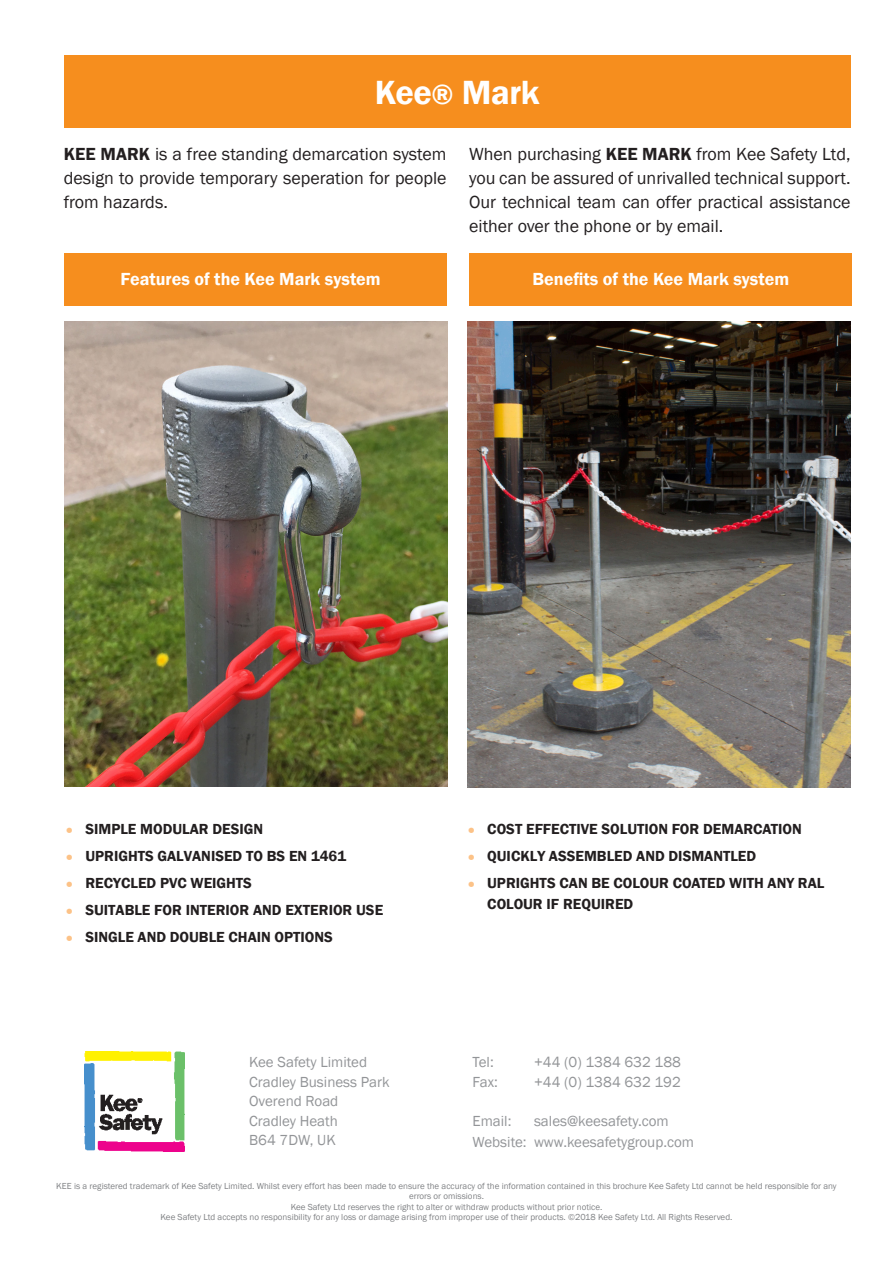
<style>
.page{position:relative;width:893px;height:1263px;background:#fff}
.page>*{position:absolute;margin:0;border:0;box-sizing:border-box;transform-origin:0 0}
.t1{font:600 34.5px "Franklin Gothic";letter-spacing:-.01em;color:#fff}
.DEFAULT{font:18px/24px "Franklin Gothic";color:#231f20;text-align:justify}
.t2{font:600 18px "Franklin Gothic";color:#fff}
.t3{font:600 15px/21px "Franklin Gothic";color:#231f20}
.t4{font:15px "Franklin Gothic";color:#939598}
.t5{font:9px/10.5px "Franklin Gothic";color:#808285;text-align:center}
.s1{font-size:28.5px}
.s2{font-weight:600}
.s3{font-family:"Myriad Pro";font-weight:400;font-size:25.5px;color:#fcc287}
</style>
<div class="page">
<div style="left:64px;top:55px;width:786px;height:73px;background:#f68e1e"></div>
<img style="left:85px;top:1051px;width:99px;height:101px">
<div style="left:64px;top:253px;width:382px;height:53px;background:#f68e1e"></div>
<div style="left:469px;top:253px;width:383px;height:53px;background:#f68e1e"></div>
<img style="left:65px;top:321px;width:383px;height:466px">
<img style="left:468px;top:322px;width:382px;height:465px">
<p class="t1" style="left:375px;top:71px;width:166px">Kee<span class="s1">®</span> Mark</p>
<p class="DEFAULT" style="left:64px;top:143px;width:384px"><span class="s2">KEE MARK</span> is a free standing demarcation system design to provide temporary seperation for people from hazards.</p>
<p class="DEFAULT" style="left:469px;top:143px;width:383px">When purchasing <span class="s2">KEE MARK</span> from Kee Safety Ltd, you can be assured of unrivalled technical support.<br>Our technical team can offer practical assistance either over the phone or by email.</p>
<p class="t2" style="left:120px;top:268px;width:262px">Features of the Kee Mark system</p>
<p class="t2" style="left:533px;top:268px;width:258px">Benefits of the Kee Mark system</p>
<p class="t3" style="left:66px;top:818px;width:199px"><span class="s3">•</span> SIMPLE MODULAR DESIGN</p>
<p class="t3" style="left:66px;top:845px;width:282px"><span class="s3">•</span> UPRIGHTS GALVANISED TO BS EN 1461</p>
<p class="t3" style="left:66px;top:872px;width:188px"><span class="s3">•</span> RECYCLED PVC WEIGHTS</p>
<p class="t3" style="left:66px;top:899px;width:319px"><span class="s3">•</span> SUITABLE FOR INTERIOR AND EXTERIOR USE</p>
<p class="t3" style="left:66px;top:926px;width:269px"><span class="s3">•</span> SINGLE AND DOUBLE CHAIN OPTIONS</p>
<p class="t4" style="left:249px;top:1053px;width:120px">Kee Safety Limited</p>
<p class="t4" style="left:249px;top:1072px;width:142px">Cradley Business Park</p>
<p class="t4" style="left:249px;top:1092px;width:91px">Overend Road</p>
<p class="t4" style="left:249px;top:1111px;width:90px">Cradley Heath</p>
<p class="t4" style="left:249px;top:1131px;width:88px">B64 7DW, UK</p>
<p class="t3" style="left:468px;top:818px;width:335px"><span class="s3">•</span> COST EFFECTIVE SOLUTION FOR DEMARCATION</p>
<p class="t3" style="left:468px;top:845px;width:290px"><span class="s3">•</span> QUICKLY ASSEMBLED AND DISMANTLED</p>
<p class="t3" style="left:487px;top:872px;width:339px;text-indent:-20px"><span class="s3">•</span> UPRIGHTS CAN BE COLOUR COATED WITH ANY RAL<br>COLOUR IF REQUIRED</p>
<p class="t4" style="left:472px;top:1053px;width:23px">Tel:</p>
<p class="t4" style="left:534px;top:1053px;width:148px">+44 (0) 1384 632 188</p>
<p class="t4" style="left:472px;top:1072px;width:27px">Fax:</p>
<p class="t4" style="left:534px;top:1072px;width:148px">+44 (0) 1384 632 192</p>
<p class="t4" style="left:472px;top:1111px;width:40px">Email:</p>
<p class="t4" style="left:534px;top:1111px;width:136px">sales@keesafety.com</p>
<p class="t4" style="left:472px;top:1132px;width:223px">Website: www.keesafetygroup.com</p>
<p class="t5" style="left:56px;top:1181px;width:782px">KEE is a registered trademark of Kee Safety Limited. Whilst every effort has been made to ensure the accuracy of the information contained in this brochure Kee Safety Ltd cannot be held responsible for any errors or omissions.</p>
<p class="t5" style="left:291px;top:1202px;width:313px">Kee Safety Ltd reserves the right to alter or withdraw products without prior notice.</p>
<p class="t5" style="left:161px;top:1212px;width:573px">Kee Safety Ltd accepts no responsibility for any loss or damage arising from improper use of their products. ©2018 Kee Safety Ltd. All Rights Reserved.</p>
</div>
